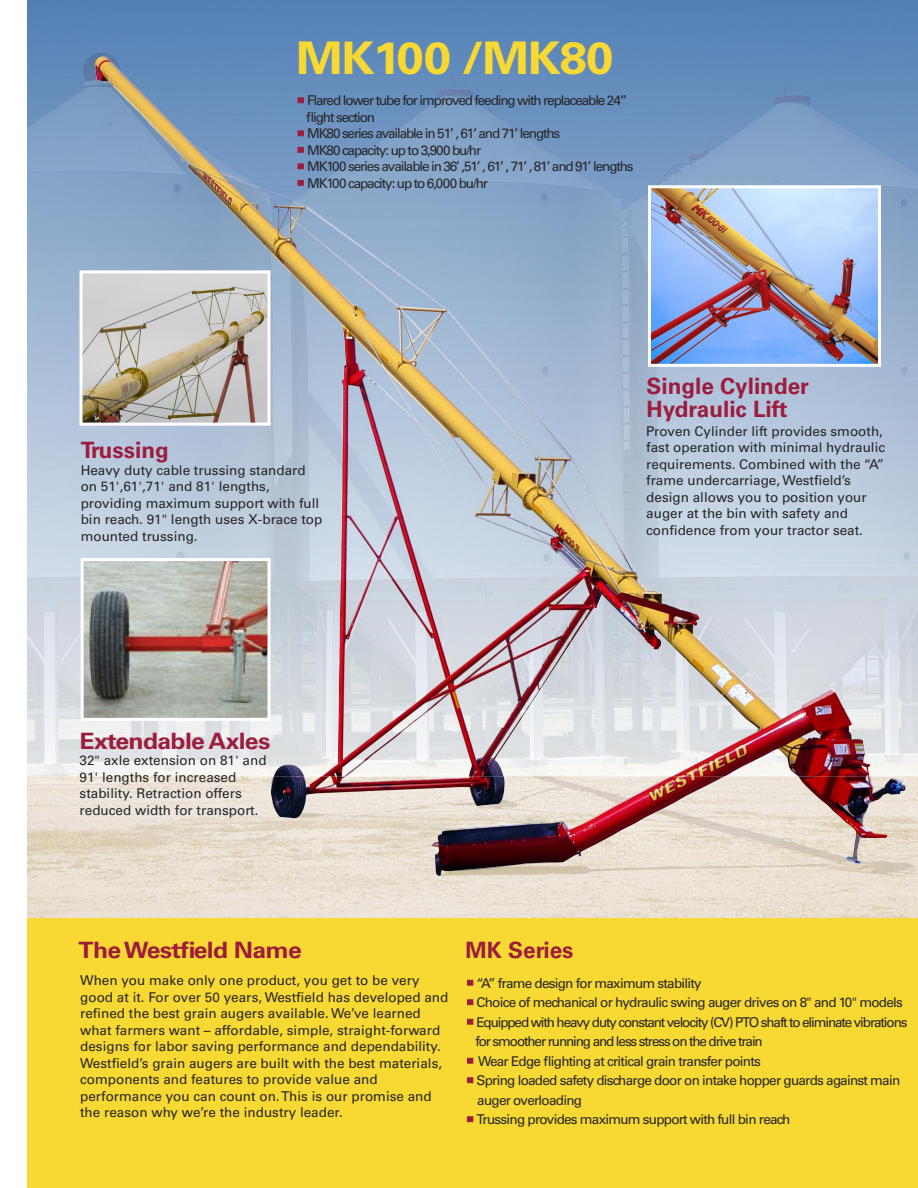
<style>
.page{position:relative;width:918px;height:1188px;background:#fff}
.page>*{position:absolute;margin:0;border:0;box-sizing:border-box;transform-origin:0 0}
.t1{font:700 45px "Univers LT Std";letter-spacing:-.03em;color:#f8d832;scale:1.1 1}
.t2{font:700 22.5px/22.5px "Univers LT Std";color:#9d1c3c}
.t3{font:700 22.5px "Univers LT Std";letter-spacing:-.03em;color:#9d1c3c;scale:1.1 1}
.t4{font:13.5px/16.5px "Univers LT Std";color:#272627}
.t5{font:13.5px/16.5px "Univers LT Std";letter-spacing:-.085em;color:#272627}
.t6{font:13.5px/19.5px "Univers LT Std";letter-spacing:-.055em;color:#272627}
.s1{font-family:"Arial Unicode MS";font-size:22.5px;color:#9d1c3c}
</style>
<div class="page">
<div style="left:27px;top:918px;width:891px;height:270px;background:#f8d832"></div>
<img style="left:27px;top:0;width:891px;height:918px">
<img style="left:798px;top:776px;width:107px;height:88px">
<img style="left:432px;top:776px;width:294px;height:100px">
<img style="left:271px;top:776px;width:234px;height:42px">
<img style="left:95px;top:57px;width:775px;height:719px">
<img style="left:84px;top:274px;width:183px;height:148px">
<div style="left:80px;top:270px;width:191px;height:156px;border:3px solid #fff"></div>
<img style="left:652px;top:189px;width:225px;height:174px">
<div style="left:648px;top:185px;width:233px;height:182px;border:3px solid #fff"></div>
<img style="left:85px;top:562px;width:182px;height:155px">
<div style="left:81px;top:558px;width:190px;height:163px;border:3px solid #fff"></div>
<p class="t1" style="left:296px;top:41px;width:290px">MK100 /MK80</p>
<p class="t5" style="left:306px;top:93px;width:323px;text-indent:-13px"><span class="s1">▪</span>Flared lower tube for improved feeding with replaceable 24” flight section</p>
<p class="t5" style="left:293px;top:126px;width:269px"><span class="s1">▪</span>MK80 series available in 51’ , 61’ and 71’ lengths</p>
<p class="t5" style="left:293px;top:143px;width:190px"><span class="s1">▪</span>MK80 capacity: up to 3,900 bu/hr</p>
<p class="t5" style="left:293px;top:159px;width:342px"><span class="s1">▪</span>MK100 series available in 36’ ,51’ , 61’ , 71’ , 81’ and 91’ lengths</p>
<p class="t5" style="left:293px;top:176px;width:196px"><span class="s1">▪</span>MK100 capacity: up to 6,000 bu/hr</p>
<p class="t2" style="left:81px;top:441px;width:90px">Trussing</p>
<p class="t4" style="left:81px;top:463px;width:243px">Heavy duty cable trussing standard on 51',61',71' and 81' lengths, providing maximum support with full bin reach. 91" length uses X-brace top mounted trussing.</p>
<p class="t2" style="left:646px;top:377px;width:164px">Single Cylinder<br>Hydraulic Lift</p>
<p class="t4" style="left:646px;top:424px;width:241px">Proven Cylinder lift provides smooth, fast operation with minimal hydraulic requirements. Combined with the “A” frame undercarriage, Westfield’s design allows you to position your auger at the bin with safety and confidence from your tractor seat.</p>
<p class="t3" style="left:80px;top:733px;width:175px">Extendable Axles</p>
<p class="t4" style="left:80px;top:753px;width:188px">32" axle extension on 81' and<br>91' lengths for increased stability. Retraction offers reduced width for transport.</p>
<p class="t3" style="left:79px;top:942px;width:204px">TheWestfield Name</p>
<p class="t2" style="left:466px;top:941px;width:109px">MK Series</p>
<p class="t4" style="left:80px;top:974px;width:370px">When you make only one product, you get to be very good at it. For over 50 years, Westfield has developed and refined the best grain augers available. We’ve learned what farmers want – affordable, simple, straight-forward designs for labor saving performance and dependability.<br>Westfield’s grain augers are built with the best materials, components and features to provide value and performance you can count on.This is our promise and the reason why we’re the industry leader.</p>
<p class="t6" style="left:463px;top:974px;width:241px"><span class="s1">▪</span>“A” frame design for maximum stability</p>
<p class="t6" style="left:463px;top:994px;width:442px"><span class="s1">▪</span>Choice of mechanical or hydraulic swing auger drives on 8" and 10" models</p>
<p class="t5" style="left:475px;top:1013px;width:434px;line-height:19.5px;text-indent:-13px"><span class="s1">▪</span>Equipped with heavy duty constant velocity (CV) PTO shaft to eliminate vibrations for smoother running and less stress on the drive train</p>
<p class="t6" style="left:463px;top:1052px;width:300px"><span class="s1">▪</span>Wear Edge flighting at critical grain transfer points</p>
<p class="t6" style="left:477px;top:1072px;width:425px;text-indent:-15px"><span class="s1">▪</span>Spring loaded safety discharge door on intake hopper guards against main auger overloading</p>
<p class="t6" style="left:463px;top:1111px;width:329px"><span class="s1">▪</span>Trussing provides maximum support with full bin reach</p>
</div>
